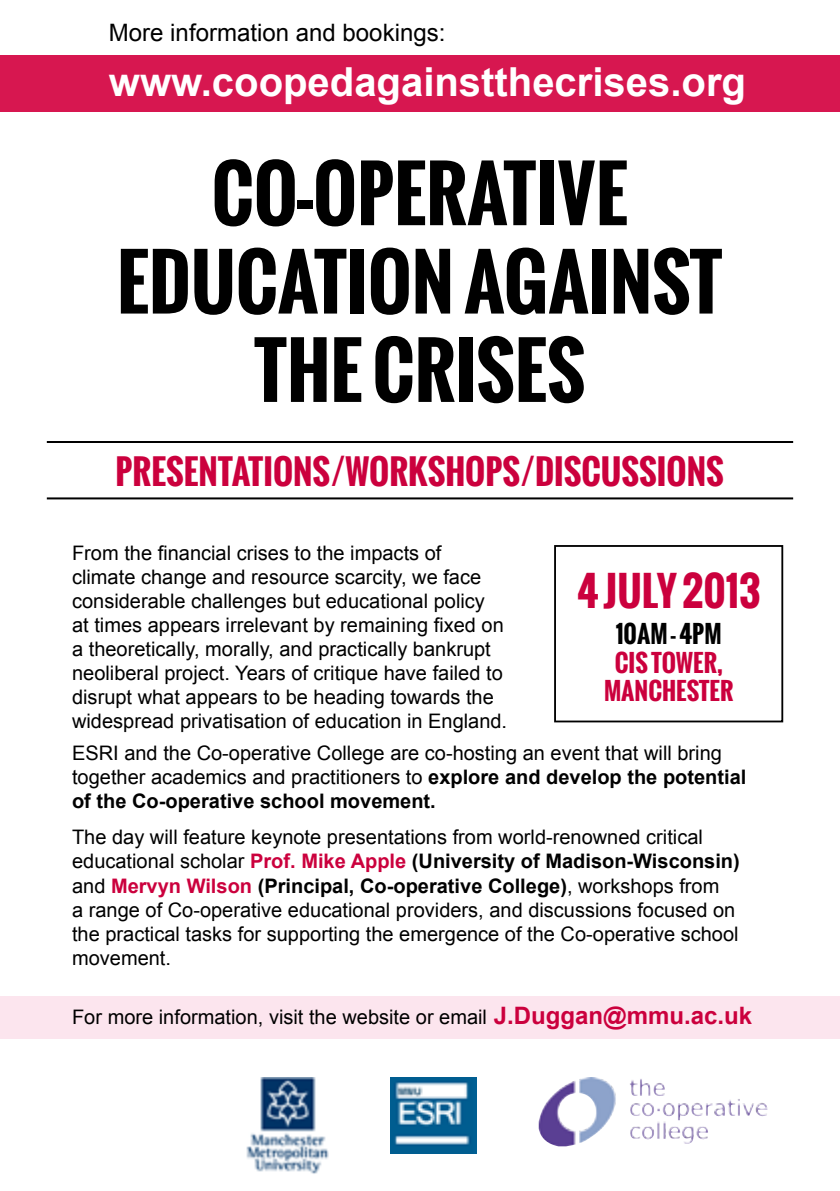
<style>
.page{position:relative;width:840px;height:1191px;background:#fff}
.page>*{position:absolute;margin:0;border:0;box-sizing:border-box;transform-origin:0 0}
.t1{font:700 73.6px/88.4px "Oswald";color:#000;text-align:center}
.t2{font:700 40px "Arial";color:#fff}
.t3{font:700 40px "Oswald";color:#cb003d}
.t4{font:700 33.8px "Oswald";color:#cb003d}
.t5{font:24px "Arial";color:#000}
.t6{font:700 24px/28.8px "Oswald";color:#cb003d;text-align:center}
.t7{font:700 24px "Oswald";color:#000}
.t8{font:20px/24px "Arial";color:#000}
.s1{font-weight:700}
.s2{font-weight:700;color:#cb003d}
.s3{font-weight:700;font-size:24px;color:#cb003d}
</style>
<div class="page">
<div style="left:0;top:996px;width:839px;height:42px;background:#fce5ee"></div>
<div style="left:0;top:56px;width:839px;height:56px;background:#d71750"></div>
<img style="left:538px;top:1077px;width:229px;height:69px">
<img style="left:246px;top:1077px;width:82px;height:97px">
<img style="left:391px;top:1077px;width:85px;height:77px">
<hr style="left:47px;top:497px;width:745px;height:2px;background:#000">
<hr style="left:47px;top:441px;width:745px;height:2px;background:#000">
<div style="left:554px;top:545px;width:228px;height:177px;border:2px solid #000"></div>
<p class="t5" style="left:109px;top:17px;width:338px">More information and bookings:</p>
<h2 class="t2" style="left:109px;top:55px;width:638px">www.coopedagainstthecrises.org</h2>
<h1 class="t1" style="left:117px;top:149px;width:606px">CO-OPERATIVE<br>EDUCATION AGAINST<br>THE CRISES</h1>
<h3 class="t4" style="left:115px;top:446px;width:18px">PRESENTATIONS</h3>
<h3 class="t4" style="left:330px;top:446px;width:117px">/WORKSHOPS</h3>
<h3 class="t4" style="left:520px;top:446px;width:99px">/DISCUSSIONS</h3>
<p class="t8" style="left:72px;top:541px;width:436px">From the financial crises to the impacts of climate change and resource scarcity, we face considerable challenges but educational policy<br>at times appears irrelevant by remaining fixed on a theoretically, morally, and practically bankrupt neoliberal project. Years of critique have failed to disrupt what appears to be heading towards the widespread privatisation of education in England.</p>
<h2 class="t3" style="left:576px;top:561px;width:185px">4 JULY 2013</h2>
<p class="t7" style="left:615px;top:615px;width:107px">10AM - 4PM</p>
<p class="t6" style="left:603px;top:648px;width:131px">CIS TOWER,<br>MANCHESTER</p>
<p class="t8" style="left:72px;top:741px;width:675px">ESRI and the Co-operative College are co-hosting an event that will bring together academics and practitioners to <span class="s1">explore and develop the potential of the Co-operative school movement.</span></p>
<p class="t8" style="left:72px;top:825px;width:669px">The day will feature keynote presentations from world-renowned critical educational scholar <span class="s2">Prof. Mike Apple</span> <span class="s1">(University of Madison-Wisconsin) </span>and <span class="s2">Mervyn Wilson</span> <span class="s1">(Principal, Co-operative College)</span>, workshops from<br>a range of Co‑operative educational providers, and discussions focused on the practical tasks for supporting the emergence of the Co-operative school movement.</p>
<p class="t8" style="left:72px;top:1005px;width:681px">For more information, visit the website or email <span class="s3">J.Duggan@mmu.ac.uk</span></p>
</div>
